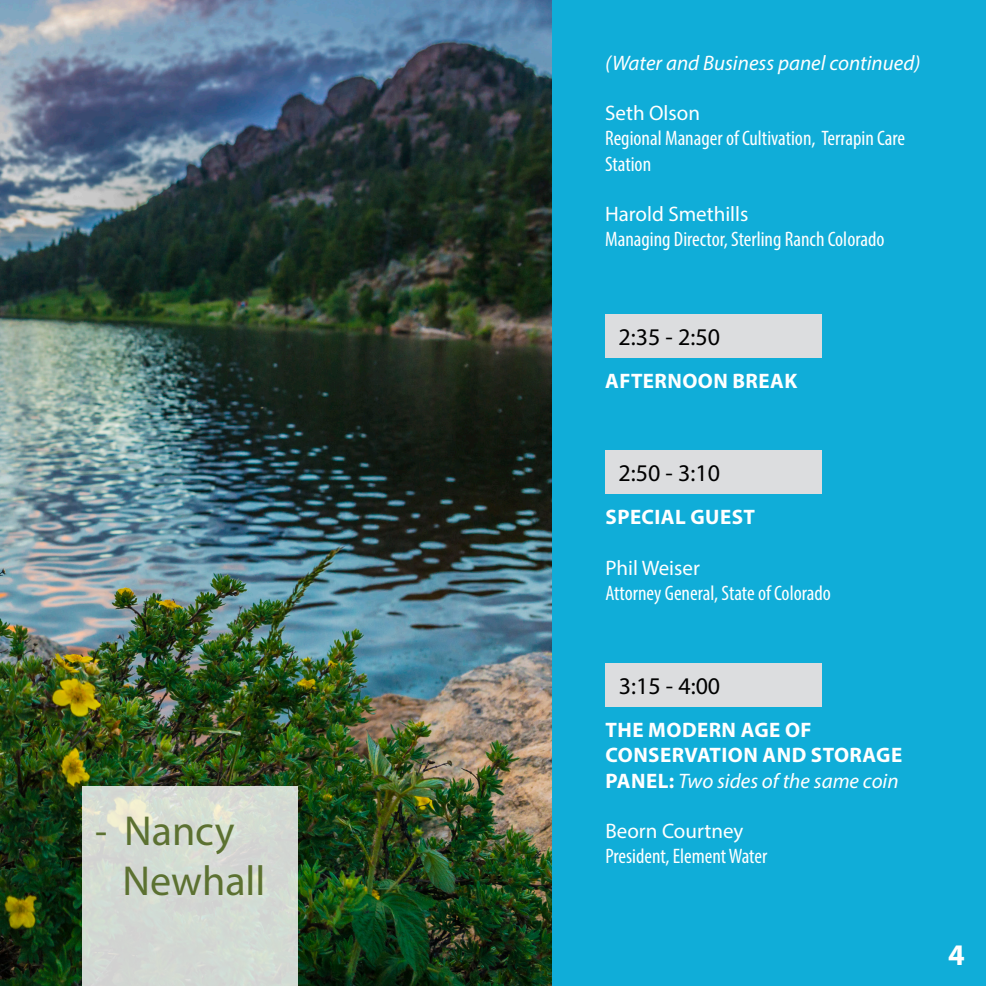
<style>
.page{position:relative;width:986px;height:986px;background:#10add8}
.page>*{position:absolute;margin:0;border:0;box-sizing:border-box;transform-origin:0 0}
.t1{font:42px "Myriad Pro";color:#5c7131}
.t2{font:700 30px "Myriad Pro";color:#fff}
.t3{font:24px "Myriad Pro";color:#000}
.t4{font:condensed 21px/25.2px "Myriad Pro";color:#fff}
.t5{font:700 21px/25.2px "Myriad Pro";letter-spacing:.02em;color:#fff}
.t6{font:21px "Myriad Pro";color:#fff}
.t7{font:italic 21px "Myriad Pro";color:#fff}
.s1{font-family:"Big Caslon";font-weight:500}
.s2{font-weight:400;font-style:italic}
</style>
<div class="page">
<img style="left:0;top:0;width:551px;height:986px">
<div style="left:82px;top:786px;width:216px;height:200px;background:#d3dad3"></div>
<div style="left:605px;top:314px;width:216px;height:43px;background:#dcdddf"></div>
<div style="left:605px;top:663px;width:216px;height:43px;background:#dcdddf"></div>
<div style="left:605px;top:450px;width:216px;height:43px;background:#dcdddf"></div>
<p class="t1" style="left:96px;top:804px;width:140px"><span class="s1">-</span> Nancy</p>
<p class="t1" style="left:122px;top:855px;width:144px">Newhall</p>
<p class="t7" style="left:605px;top:50px;width:317px">(Water and Business panel continued)</p>
<p class="t6" style="left:605px;top:100px;width:96px">Seth Olson</p>
<p class="t4" style="left:605px;top:126px;width:301px">Regional Manager of Cultivation, Terrapin Care<br>Station</p>
<p class="t6" style="left:605px;top:201px;width:145px">Harold Smethills</p>
<p class="t4" style="left:605px;top:226px;width:281px">Managing Director, Sterling Ranch Colorado</p>
<p class="t3" style="left:618px;top:322px;width:103px">2:35 - 2:50</p>
<p class="t5" style="left:605px;top:368px;width:193px">AFTERNOON BREAK</p>
<p class="t3" style="left:618px;top:458px;width:103px">2:50 - 3:10</p>
<p class="t5" style="left:605px;top:504px;width:151px">SPECIAL GUEST</p>
<p class="t6" style="left:605px;top:554px;width:96px">Phil Weiser</p>
<p class="t4" style="left:605px;top:580px;width:227px">Attorney General, State of Colorado</p>
<p class="t3" style="left:619px;top:671px;width:103px">3:15 - 4:00</p>
<p class="t5" style="left:605px;top:717px;width:298px">THE MODERN AGE OF<br>CONSERVATION AND STORAGE<br>PANEL: <span class="s2">Two sides of the same coin</span></p>
<p class="t6" style="left:605px;top:818px;width:140px">Beorn Courtney</p>
<p class="t4" style="left:605px;top:843px;width:163px">President, Element Water</p>
<p class="t2" style="left:948px;top:935px;width:18px">4</p>
</div>
